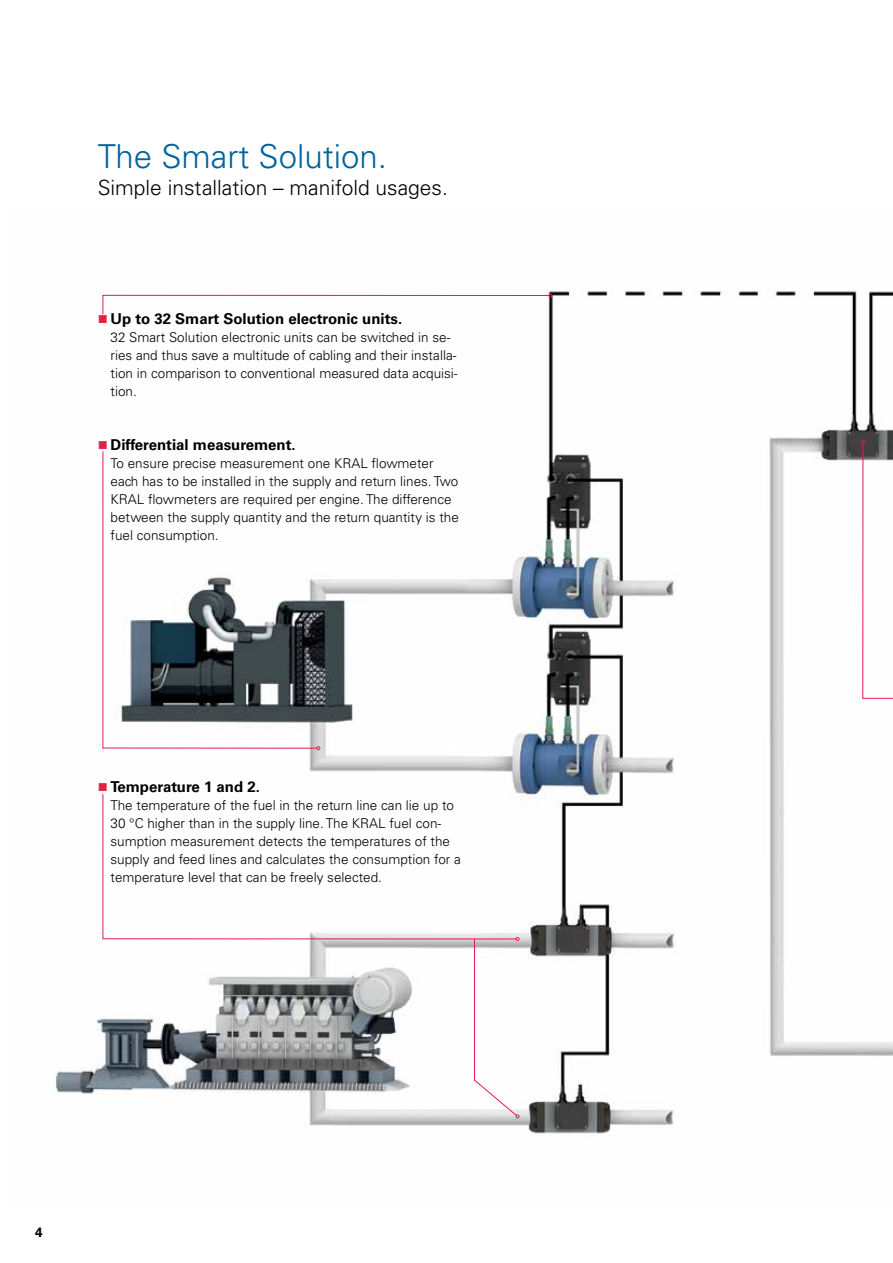
<style>
.page{position:relative;width:893px;height:1263px;background:#fff}
.page>*{position:absolute;margin:0;border:0;box-sizing:border-box;transform-origin:0 0}
.t1{font:300 33px "Univers LTCE";color:#00619d}
.t2{font:300 21px "Univers LTCE";color:#000}
.t3{font:700 15px "Univers LT Pro 65";color:#000}
.t4{font:300 13.5px/18px "Univers LTCE";color:#000}
.t5{font:700 13.5px "Univers LT Pro 65";color:#000}
</style>
<div class="page">
<img style="left:54px;top:289px;width:839px;height:846px">
<svg style="left:473px;top:1079px;width:47px;height:40px"></svg>
<hr style="left:103px;top:295px;width:446px;height:1px;background:#e21c47">
<hr style="left:103px;top:748px;width:214px;height:1px;background:#e21c47">
<svg style="left:316px;top:746px;width:4px;height:4px"></svg>
<hr style="left:862px;top:444px;width:1px;height:254px;background:#e21c47">
<svg style="left:861px;top:440px;width:4px;height:4px"></svg>
<hr style="left:103px;top:938px;width:413px;height:1px;background:#e21c47">
<svg style="left:516px;top:937px;width:3px;height:4px"></svg>
<hr style="left:103px;top:452px;width:1px;height:296px;background:#e21c47">
<hr style="left:863px;top:698px;width:30px;height:1px;background:#e21c47">
<hr style="left:103px;top:794px;width:1px;height:144px;background:#e21c47">
<hr style="left:474px;top:939px;width:1px;height:141px;background:#e21c47">
<svg style="left:99px;top:295px;width:8px;height:28px"></svg>
<svg style="left:99px;top:441px;width:8px;height:8px"></svg>
<svg style="left:99px;top:783px;width:8px;height:8px"></svg>
<h1 class="t1" style="left:98px;top:137px;width:291px">The Smart Solution.</h1>
<h2 class="t2" style="left:98px;top:175px;width:352px">Simple installation – manifold usages.</h2>
<p class="t3" style="left:111px;top:310px;width:293px">Up to 32 Smart Solution electronic units.</p>
<p class="t4" style="left:111px;top:328px;width:349px">32 Smart Solution electronic units can be switched in se&shy;ries and thus save a multitude of cabling and their installa&shy;tion in comparison to conventional measured data acquisi&shy;tion.</p>
<p class="t3" style="left:111px;top:436px;width:187px">Differential measurement.</p>
<p class="t4" style="left:111px;top:454px;width:350px">To ensure precise measurement one KRAL flowmeter each has to be installed in the supply and return lines. Two KRAL flowmeters are required per engine. The difference between the supply quantity and the return quantity is the fuel consumption.</p>
<p class="t3" style="left:111px;top:778px;width:151px">Temperature 1 and 2.</p>
<p class="t4" style="left:111px;top:796px;width:352px">The temperature of the fuel in the return line can lie up to 30 °C higher than in the supply line. The KRAL fuel con&shy;sumption measurement detects the temperatures of the supply and feed lines and calculates the consumption for a temperature level that can be freely selected.</p>
<p class="t5" style="left:35px;top:1224px;width:9px">4</p>
</div>
